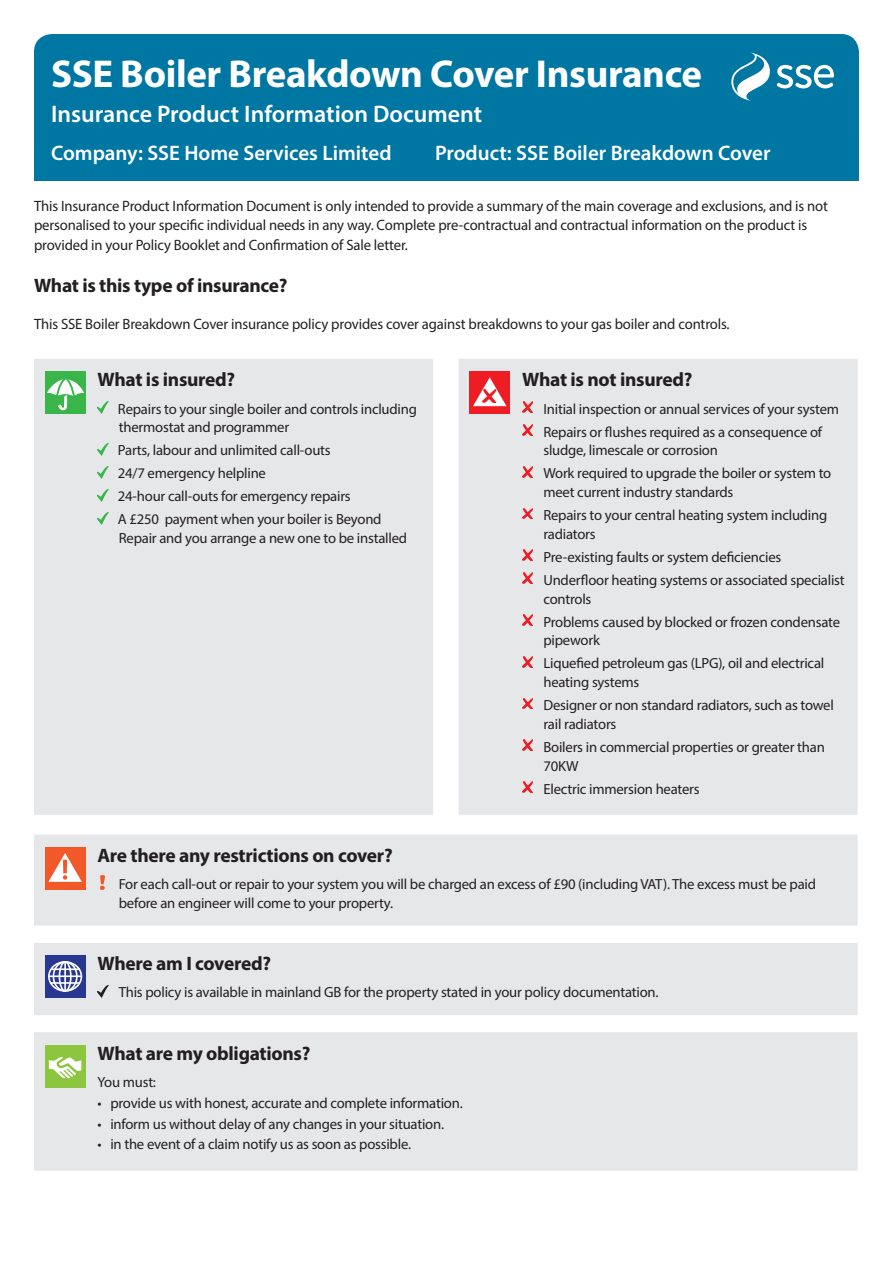
<style>
.page{position:relative;width:893px;height:1263px;background:#fff}
.page>*{position:absolute;margin:0;border:0;box-sizing:border-box;transform-origin:0 0}
.t1{font:700 39px "Myriad Pro";letter-spacing:-.01em;color:#fff}
.t2{font:600 24px "Myriad Pro";color:#fff}
.t3{font:600 21px "Myriad Pro";color:#fff}
.t4{font:700 19.5px "Myriad Pro";letter-spacing:-.015em;color:#231f20}
.t5{font:15px/19.5px "Myriad Pro";letter-spacing:-.01em;color:#231f20}
.t6{font:14.7px/23px "Myriad Pro";letter-spacing:-.015em;color:#231f20}
</style>
<div class="page">
<div style="left:34px;top:34px;width:825px;height:147px;background:#0076a3;border-radius:18px"></div>
<div style="left:34px;top:359px;width:824px;height:812px;background:#e6e7e9"></div>
<svg style="left:34px;top:926px;width:824px;height:17px"></svg>
<div style="left:45px;top:372px;width:41px;height:42px;background:#3ab54a"></div>
<svg style="left:47px;top:375px;width:37px;height:35px"></svg>
<svg style="left:98px;top:402px;width:10px;height:11px"></svg>
<svg style="left:98px;top:443px;width:10px;height:12px"></svg>
<svg style="left:98px;top:466px;width:10px;height:12px"></svg>
<svg style="left:98px;top:489px;width:10px;height:12px"></svg>
<svg style="left:98px;top:512px;width:10px;height:12px"></svg>
<div style="left:469px;top:372px;width:41px;height:42px;background:#ee1d23"></div>
<svg style="left:473px;top:377px;width:33px;height:29px"></svg>
<svg style="left:522px;top:402px;width:11px;height:10px"></svg>
<svg style="left:522px;top:425px;width:11px;height:10px"></svg>
<svg style="left:522px;top:466px;width:11px;height:11px"></svg>
<svg style="left:522px;top:508px;width:11px;height:11px"></svg>
<svg style="left:522px;top:550px;width:11px;height:11px"></svg>
<svg style="left:522px;top:573px;width:11px;height:11px"></svg>
<svg style="left:522px;top:615px;width:11px;height:10px"></svg>
<svg style="left:522px;top:656px;width:11px;height:11px"></svg>
<svg style="left:522px;top:698px;width:11px;height:11px"></svg>
<svg style="left:522px;top:740px;width:11px;height:11px"></svg>
<svg style="left:522px;top:782px;width:11px;height:10px"></svg>
<div style="left:45px;top:847px;width:41px;height:43px;background:#f15929"></div>
<svg style="left:48px;top:853px;width:34px;height:29px"></svg>
<svg style="left:101px;top:876px;width:3px;height:13px"></svg>
<svg style="left:45px;top:955px;width:41px;height:43px"></svg>
<div style="left:48px;top:961px;width:34px;height:31px;border:2px solid #fff;border-radius:50%"></div>
<div style="left:53px;top:961px;width:25px;height:31px;border:2px solid #fff;border-radius:50%"></div>
<div style="left:59px;top:961px;width:13px;height:31px;border:2px solid #fff;border-radius:50%"></div>
<hr style="left:64px;top:962px;width:2px;height:30px;background:#fff">
<hr style="left:51px;top:968px;width:29px;height:2px;background:#fff">
<hr style="left:51px;top:982px;width:29px;height:2px;background:#fff">
<hr style="left:49px;top:975px;width:32px;height:2px;background:#fff">
<svg style="left:98px;top:985px;width:10px;height:12px"></svg>
<div style="left:45px;top:1045px;width:41px;height:42px;background:#8bc63e"></div>
<svg style="left:49px;top:1056px;width:33px;height:23px"></svg>
<svg style="left:731px;top:53px;width:39px;height:48px"></svg>
<svg style="left:777px;top:65px;width:57px;height:23px"></svg>
<h1 class="t1" style="left:51px;top:48px;width:653px">SSE Boiler Breakdown Cover Insurance</h1>
<h2 class="t2" style="left:51px;top:98px;width:433px">Insurance Product Information Document</h2>
<h3 class="t3" style="left:51px;top:139px;width:342px">Company: SSE Home Services Limited</h3>
<h3 class="t3" style="left:435px;top:139px;width:337px">Product: SSE Boiler Breakdown Cover</h3>
<p class="t5" style="left:34px;top:196px;width:795px">This Insurance Product Information Document is only intended to provide a summary of the main coverage and exclusions, and is not personalised to your specific individual needs in any way. Complete pre-contractual and contractual information on the product is provided in your Policy Booklet and Confirmation of Sale letter.</p>
<h3 class="t4" style="left:34px;top:273px;width:255px">What is this type of insurance?</h3>
<p class="t5" style="left:34px;top:314px;width:697px">This SSE Boiler Breakdown Cover insurance policy provides cover against breakdowns to your gas boiler and controls.</p>
<h3 class="t4" style="left:98px;top:367px;width:139px">What is insured?</h3>
<p class="t6" style="left:118px;top:399px;width:300px;line-height:18.8px">Repairs to your single boiler and controls including thermostat and programmer</p>
<p class="t6" style="left:118px;top:439px;width:265px">Parts, labour and unlimited call-outs<br>24/7 emergency helpline<br>24-hour call-outs for emergency repairs<br>A £250 payment when your boiler is Beyond</p>
<p class="t6" style="left:119px;top:526px;width:290px">Repair and you arrange a new one to be installed</p>
<h3 class="t4" style="left:522px;top:367px;width:172px">What is not insured?</h3>
<p class="t6" style="left:543px;top:397px;width:297px">Initial inspection or annual services of your system<br>Repairs or flushes required as a consequence of</p>
<p class="t6" style="left:543px;top:439px;width:289px">sludge, limescale or corrosion<br>Work required to upgrade the boiler or system to</p>
<p class="t6" style="left:543px;top:480px;width:285px">meet current industry standards<br>Repairs to your central heating system including</p>
<p class="t6" style="left:543px;top:522px;width:303px">radiators<br>Pre-existing faults or system deficiencies<br>Underfloor heating systems or associated specialist</p>
<p class="t6" style="left:543px;top:587px;width:298px">controls<br>Problems caused by blocked or frozen condensate</p>
<p class="t6" style="left:543px;top:629px;width:282px">pipework<br>Liquefied petroleum gas (LPG), oil and electrical</p>
<p class="t6" style="left:543px;top:670px;width:292px">heating systems<br>Designer or non standard radiators, such as towel</p>
<p class="t6" style="left:543px;top:712px;width:283px">rail radiators<br>Boilers in commercial properties or greater than</p>
<p class="t6" style="left:543px;top:754px;width:158px">70KW<br>Electric immersion heaters</p>
<h3 class="t4" style="left:98px;top:843px;width:297px">Are there any restrictions on cover?</h3>
<p class="t6" style="left:119px;top:875px;width:699px;line-height:18.8px">For each call-out or repair to your system you will be charged an excess of £90 (including VAT). The excess must be paid before an engineer will come to your property.</p>
<h3 class="t4" style="left:98px;top:951px;width:175px">Where am I covered?</h3>
<p class="t6" style="left:119px;top:981px;width:541px">This policy is available in mainland GB for the property stated in your policy documentation.</p>
<h3 class="t4" style="left:98px;top:1040px;width:214px">What are my obligations?</h3>
<p class="t6" style="left:98px;top:1070px;width:60px">You must:</p>
<p class="t6" style="left:98px;top:1091px;width:367px">• provide us with honest, accurate and complete information.</p>
<p class="t6" style="left:98px;top:1112px;width:348px">• inform us without delay of any changes in your situation.</p>
<p class="t6" style="left:98px;top:1133px;width:315px">• in the event of a claim notify us as soon as possible.</p>
</div>
